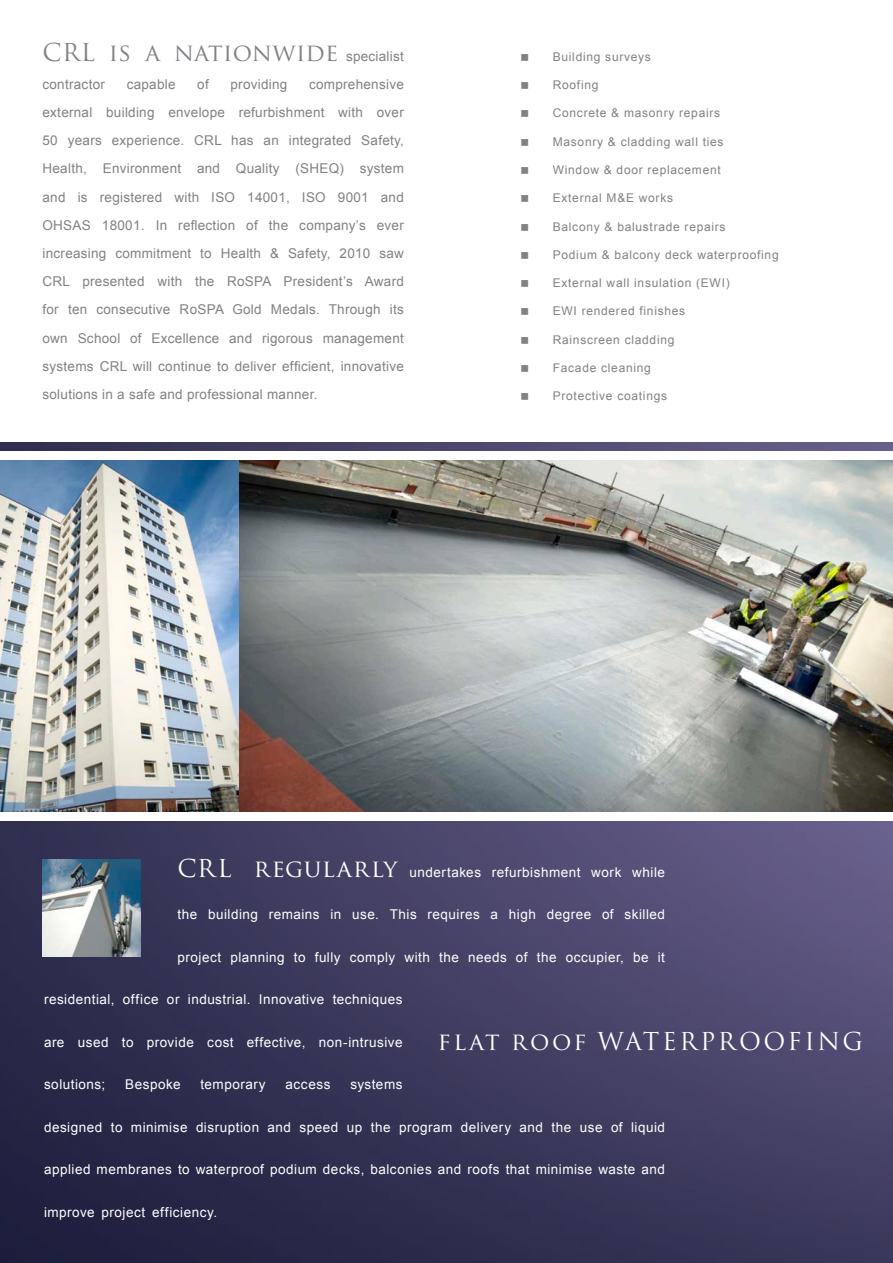
<style>
.page{position:relative;width:893px;height:1263px;background:#fff}
.page>*{position:absolute;margin:0;border:0;box-sizing:border-box;transform-origin:0 0}
.t1{font:24px "Trajan Pro";letter-spacing:.02em;color:#808285}
.t2{font:24px "Trajan Pro";letter-spacing:.11em;color:#fff}
.t3{font:13.5px/28.2px "Arial";letter-spacing:.02em;color:#808285;text-align:justify}
.Paragraph_Style_2{font:13.5px "Arial";letter-spacing:.035em;color:#fff}
.Inside_Bullets{font:12px "Arial";letter-spacing:.06em;color:#808285}
.s1{font-family:"Arial";font-size:13.5px}
.s2{font-family:"Trajan Pro";font-size:24px}
</style>
<div class="page">
<img style="left:0;top:442px;width:893px;height:821px">
<img style="left:238px;top:459px;width:655px;height:353px">
<img style="left:0;top:459px;width:238px;height:353px">
<div style="left:0;top:812px;width:893px;height:9px;background:#fff"></div>
<div style="left:0;top:451px;width:893px;height:8px;background:#fff"></div>
<img style="left:43px;top:859px;width:97px;height:98px">
<p class="t1" style="left:43px;top:37px;width:363px">CRL is a nationwide <span class="s1">specialist</span></p>
<p class="t3" style="left:43px;top:70px;width:64px">contractor</p>
<p class="t3" style="left:127px;top:70px;width:50px">capable</p>
<p class="t3" style="left:197px;top:70px;width:13px">of</p>
<p class="t3" style="left:230px;top:70px;width:58px">providing</p>
<p class="t3" style="left:43px;top:70px;width:363px;text-indent:267px">comprehensive external building envelope refurbishment with over 50 years experience. CRL has an integrated Safety, Health, Environment and Quality (SHEQ) system and is registered with ISO 14001, ISO 9001 and OHSAS 18001. In reflection of the company’s ever increasing commitment to Health &amp; Safety, 2010 saw CRL presented with the RoSPA President’s Award for ten consecutive RoSPA Gold Medals. Through its own School of Excellence and rigorous management systems CRL will continue to deliver efficient, innovative solutions in a safe and professional manner.</p>
<p class="Inside_Bullets" style="left:553px;top:48px;width:100px">Building surveys</p>
<p class="Inside_Bullets" style="left:553px;top:77px;width:47px">Roofing</p>
<p class="Inside_Bullets" style="left:553px;top:105px;width:169px">Concrete &amp; masonry repairs</p>
<p class="Inside_Bullets" style="left:553px;top:133px;width:172px">Masonry &amp; cladding wall ties</p>
<p class="Inside_Bullets" style="left:553px;top:161px;width:169px">Window &amp; door replacement</p>
<p class="Inside_Bullets" style="left:553px;top:190px;width:122px">External M&amp;E works</p>
<p class="Inside_Bullets" style="left:553px;top:218px;width:174px">Balcony &amp; balustrade repairs</p>
<p class="Inside_Bullets" style="left:553px;top:246px;width:227px">Podium &amp; balcony deck waterproofing</p>
<p class="Inside_Bullets" style="left:553px;top:275px;width:178px">External wall insulation (EWI)</p>
<p class="Inside_Bullets" style="left:553px;top:303px;width:134px">EWI rendered finishes</p>
<p class="Inside_Bullets" style="left:553px;top:331px;width:123px">Rainscreen cladding</p>
<p class="Inside_Bullets" style="left:553px;top:359px;width:100px">Facade cleaning</p>
<p class="Inside_Bullets" style="left:553px;top:388px;width:116px">Protective coatings</p>
<p class="Paragraph_Style_2" style="left:178px;top:863px;width:489px"><span class="s2">CRL regularly</span> undertakes refurbishment work while</p>
<p class="Paragraph_Style_2" style="left:178px;top:905px;width:489px">the building remains in use. This requires a high degree of skilled</p>
<p class="Paragraph_Style_2" style="left:178px;top:948px;width:489px">project planning to fully comply with the needs of the occupier, be it</p>
<p class="Paragraph_Style_2" style="left:44px;top:990px;width:360px">residential, office or industrial. Innovative techniques</p>
<p class="Paragraph_Style_2" style="left:44px;top:1033px;width:360px">are used to provide cost effective, non-intrusive</p>
<p class="Paragraph_Style_2" style="left:44px;top:1075px;width:63px">solutions;</p>
<p class="Paragraph_Style_2" style="left:125px;top:1075px;width:57px">Bespoke</p>
<p class="Paragraph_Style_2" style="left:200px;top:1075px;width:67px">temporary</p>
<p class="Paragraph_Style_2" style="left:286px;top:1075px;width:46px">access</p>
<p class="Paragraph_Style_2" style="left:350px;top:1075px;width:54px">systems</p>
<p class="Paragraph_Style_2" style="left:44px;top:1118px;width:623px">designed to minimise disruption and speed up the program delivery and the use of liquid</p>
<p class="Paragraph_Style_2" style="left:44px;top:1160px;width:622px">applied membranes to waterproof podium decks, balconies and roofs that minimise waste and</p>
<p class="Paragraph_Style_2" style="left:44px;top:1202px;width:175px">improve project efficiency.</p>
<p class="t2" style="left:438px;top:1026px;width:427px">flat roof WATERPROOFING</p>
</div>
